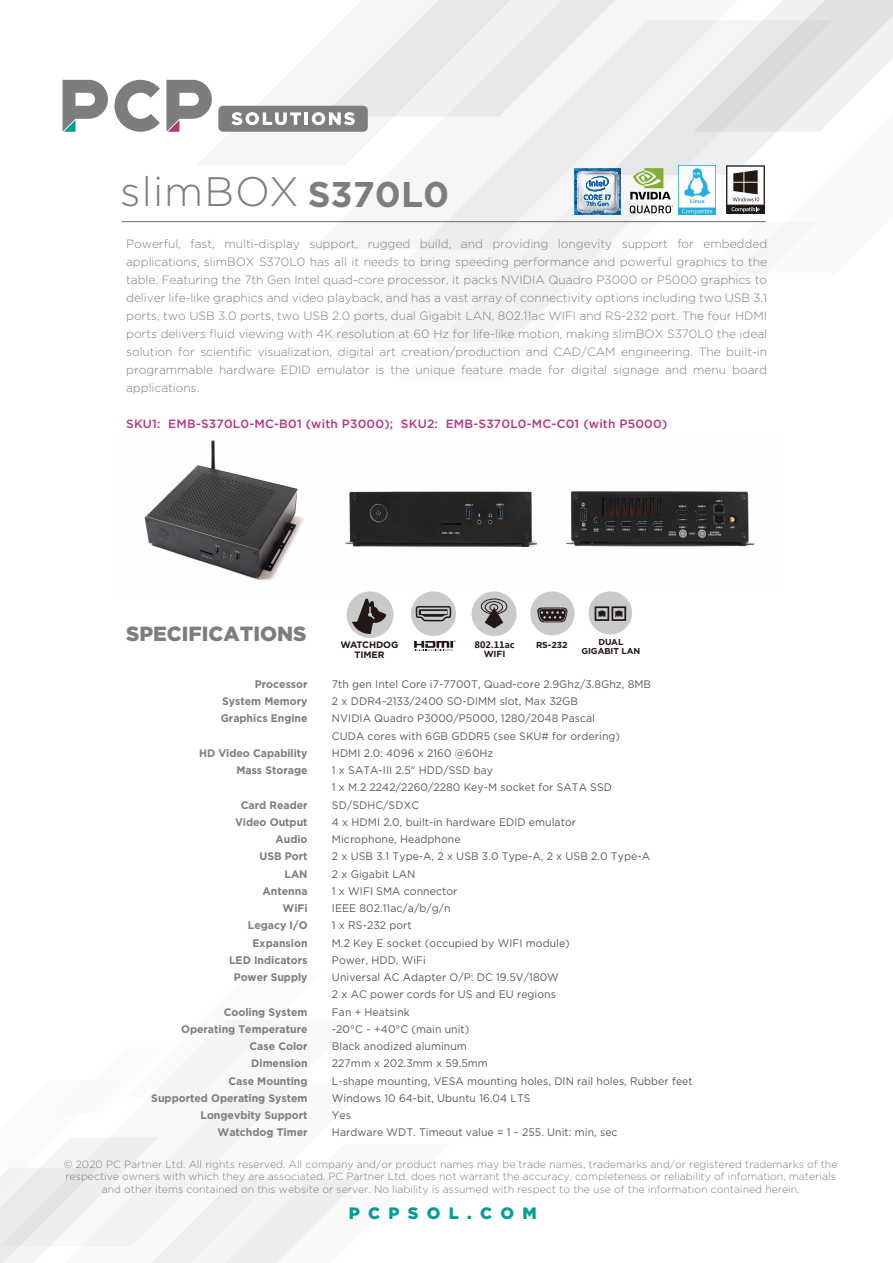
<style>
.page{position:relative;width:893px;height:1263px;background:#fff}
.page>*{position:absolute;margin:0;border:0;box-sizing:border-box;transform-origin:0 0}
.t1{font:300 41.1px "Gotham";letter-spacing:.025em;color:#7d7d7d}
.t2{font:700 35.7px "Gotham";color:#7d7d7d}
.t3{font:900 20.55px "Gotham";color:#7d7d7d}
.t4{font:900 16.5px "Gotham";letter-spacing:.5em;color:#009e96}
.t5{font:300 12px/18px "Gotham";letter-spacing:-.005em;color:#7d7d7d;text-align:justify}
.t6{font:500 12px "Gotham";letter-spacing:.015em;color:#b8347a}
.t7{font:10.95px/17.2px "Gotham";letter-spacing:.005em;color:#585a5b;scale:.96 1}
.t8{font:700 10.95px/17.2px "Gotham";color:#7d7d7d;text-align:right;scale:.96 1}
.t9{font:300 10.5px/12.6px "Gotham";color:#7d7d7d;text-align:center}
.t10{font:700 9.3px/9.3px "Gotham";letter-spacing:-.01em;color:#231815;text-align:center}
.t11{font:700 8.85px "Microsoft Ya Hei";color:#231815}
.t12{font:700 8.85px "Gotham";color:#231815}
.t13{font:700 8.7px "Gotham";color:#231815}
.t14{font:700 8.55px/8.6px "Gotham";letter-spacing:-.01em;color:#231815;text-align:center}
.t15{font:5.1px "Myriad Pro";color:#231815}
</style>
<div class="page">
<svg style="left:312px;top:0;width:296px;height:223px;fill:#f5f5f6"></svg>
<svg style="left:326px;top:20px;width:304px;height:203px;fill:#f5f5f5"></svg>
<svg style="left:398px;top:203px;width:232px;height:139px;fill:#f5f5f5"></svg>
<svg style="left:608px;top:0;width:22px;height:175px;fill:#f5f5f5"></svg>
<svg style="left:0;top:1020px;width:360px;height:243px"></svg>
<img style="left:144px;top:440px;width:160px;height:141px">
<img style="left:345px;top:491px;width:194px;height:57px">
<img style="left:566px;top:491px;width:190px;height:56px">
<hr style="left:122px;top:221px;width:644px;height:1px;background:#7d7d7d">
<div style="left:347px;top:591px;width:46px;height:47px;background:#c9caca;border-radius:50%"></div>
<svg style="left:352px;top:598px;width:34px;height:36px"></svg>
<div style="left:530px;top:591px;width:45px;height:44px;background:#c9caca;border-radius:50%"></div>
<svg style="left:537px;top:607px;width:31px;height:15px"></svg>
<div style="left:411px;top:591px;width:45px;height:45px;background:#c9caca;border-radius:50%"></div>
<svg style="left:414px;top:641px;width:39px;height:10px"></svg>
<svg style="left:415px;top:606px;width:37px;height:16px"></svg>
<div style="left:472px;top:591px;width:45px;height:45px;background:#c9caca;border-radius:50%"></div>
<div style="left:490px;top:604px;width:8px;height:7px;border:1px solid #221714;border-radius:50%"></div>
<div style="left:485px;top:601px;width:18px;height:12px;border:1px solid #221714;border-radius:50%"></div>
<div style="left:481px;top:599px;width:26px;height:15px;border:1px solid #221714;border-radius:50%"></div>
<svg style="left:485px;top:607px;width:18px;height:21px"></svg>
<div style="left:589px;top:591px;width:43px;height:43px;background:#c9caca;border-radius:50%"></div>
<svg style="left:595px;top:606px;width:31px;height:15px"></svg>
<svg style="left:575px;top:168px;width:45px;height:1px"></svg>
<hr style="left:620px;top:168px;width:1px;height:47px;background:#1268ab">
<hr style="left:574px;top:168px;width:1px;height:47px;background:#2290ce">
<svg style="left:574px;top:169px;width:47px;height:46px"></svg>
<svg style="left:630px;top:0;width:263px;height:223px"></svg>
<svg style="left:63px;top:80px;width:45px;height:52px"></svg>
<svg style="left:166px;top:80px;width:46px;height:52px"></svg>
<svg style="left:114px;top:80px;width:46px;height:52px"></svg>
<div style="left:218px;top:106px;width:150px;height:26px;background:#7d7d7d;border-radius:5px"></div>
<svg style="left:231px;top:112px;width:70px;height:13px"></svg>
<hr style="left:304px;top:112px;width:4px;height:13px;background:#fff">
<svg style="left:312px;top:112px;width:43px;height:13px"></svg>
<h1 class="t1" style="left:120px;top:166px;width:180px">slimBOX</h1>
<h2 class="t2" style="left:308px;top:171px;width:143px">S370L0</h2>
<p class="t5" style="left:126px;top:234px;width:643px">Powerful, fast, multi-display support, rugged build, and providing longevity support for embedded applications, slimBOX S370L0 has all it needs to bring speeding performance and powerful graphics to the table. Featuring the 7th Gen Intel quad-core processor, it packs NVIDIA Quadro P3000 or P5000 graphics to deliver life-like graphics and video playback, and has a vast array of connectivity options including two USB 3.1 ports, two USB 3.0 ports, two USB 2.0 ports, dual Gigabit LAN, 802.11ac WIFI and RS-232 port. The four HDMI ports delivers fluid viewing with 4K resolution at 60 Hz for life-like motion, making slimBOX S370L0 the ideal solution for scientific visualization, digital art creation/production and CAD/CAM engineering. The built-in programmable hardware EDID emulator is the unique feature made for digital signage and menu board applications.</p>
<p class="t6" style="left:126px;top:416px;width:543px">SKU1: EMB-S370L0-MC-B01 (with P3000); SKU2: EMB-S370L0-MC-C01 (with P5000)</p>
<h3 class="t3" style="left:126px;top:620px;width:182px">SPECIFICATIONS</h3>
<p class="t8" style="left:221px;top:675px;width:92px;text-align:justify;text-indent:34px">Processor System Memory Graphics Engine</p>
<p class="t8" style="left:199px;top:744px;width:115px">HD Video Capability<br>Mass Storage</p>
<p class="t8" style="left:229px;top:796px;width:83px">Card Reader<br>Video Output<br>Audio<br>USB Port<br>LAN<br>Antenna<br>WiFi<br>Legacy I/O<br>Expansion<br>LED Indicators<br>Power Supply</p>
<p class="t8" style="left:151px;top:1003px;width:164px">Cooling System<br>Operating Temperature<br>Case Color<br>Dimension<br>Case Mounting<br>Supported Operating System<br>Longevbity Support<br>Watchdog Timer</p>
<p class="t15" style="left:454px;top:639px;width:4px">®</p>
<p class="t11" style="left:475px;top:638px;width:41px">802.11ac</p>
<p class="t12" style="left:484px;top:648px;width:23px">WIFI</p>
<p class="t14" style="left:581px;top:638px;width:60px">DUAL<br>GIGABIT LAN</p>
<p class="t10" style="left:341px;top:640px;width:59px">WATCHDOG<br>TIMER</p>
<p class="t13" style="left:536px;top:639px;width:33px">RS-232</p>
<p class="t7" style="left:332px;top:675px;width:377px">7th gen Intel Core i7-7700T, Quad-core 2.9Ghz/3.8Ghz, 8MB<br>2 x DDR4-2133/2400 SO-DIMM slot, Max 32GB<br>NVIDIA Quadro P3000/P5000, 1280/2048 Pascal<br>CUDA cores with 6GB GDDR5 (see SKU# for ordering)<br>HDMI 2.0: 4096 x 2160 @60Hz<br>1 x SATA-III 2.5" HDD/SSD bay<br>1 x M.2 2242/2260/2280 Key-M socket for SATA SSD<br>SD/SDHC/SDXC<br>4 x HDMI 2.0, built-in hardware EDID emulator<br>Microphone, Headphone<br>2 x USB 3.1 Type-A, 2 x USB 3.0 Type-A, 2 x USB 2.0 Type-A<br>2 x Gigabit LAN<br>1 x WIFI SMA connector<br>IEEE 802.11ac/a/b/g/n<br>1 x RS-232 port<br>M.2 Key E socket (occupied by WIFI module)<br>Power, HDD, WiFi<br>Universal AC Adapter O/P: DC 19.5V/180W<br>2 x AC power cords for US and EU regions<br>Fan + Heatsink<br>-20°C ~ +40°C (main unit)<br>Black anodized aluminum<br>227mm x 202.3mm x 59.5mm<br>L-shape mounting, VESA mounting holes, DIN rail holes, Rubber feet<br>Windows 10 64-bit, Ubuntu 16.04 LTS<br>Yes<br>Hardware WDT. Timeout value = 1 ~ 255. Unit: min, sec</p>
<p class="t9" style="left:64px;top:1157px;width:775px">© 2020 PC Partner Ltd. All rights reserved. All company and/or product names may be trade names, trademarks and/or registered trademarks of the respective owners with which they are associated. PC Partner Ltd. does not warrant the accuracy, completeness or reliability of infomation, materials and other items contained on this website or server. No liability is assumed with respect to the use of the information contained herein.</p>
<h3 class="t4" style="left:349px;top:1201px;width:189px">PCPSOL.COM</h3>
</div>
